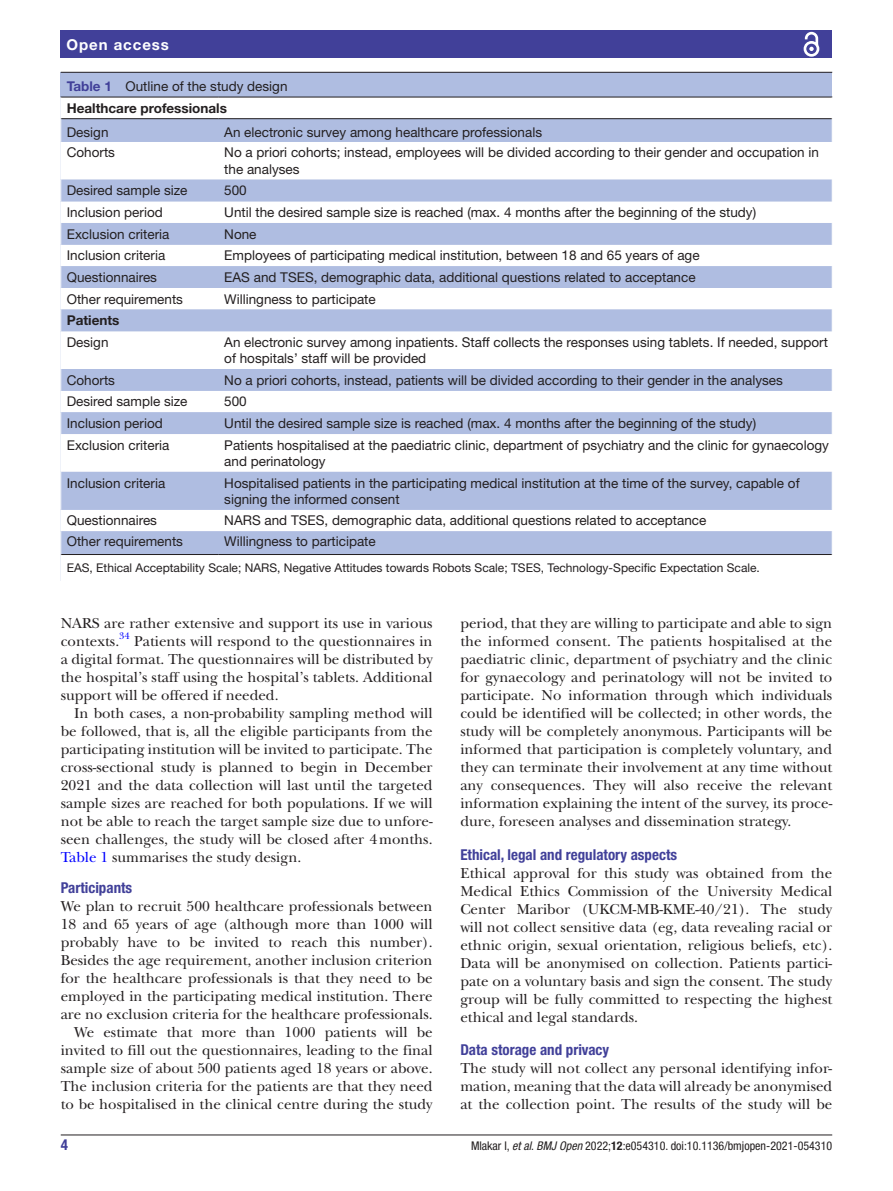
<style>
.page{position:relative;width:893px;height:1191px;background:#fff}
.page>*{position:absolute;margin:0;border:0;box-sizing:border-box;transform-origin:0 0}
.t1{font:15px/18px "New Baskerville";color:#231f20;text-align:justify}
.t2{font:700 condensed 15px "Helvetica Neue LT Std";color:#414099}
.t3{font:700 15px "Helvetica Neue LT Std";letter-spacing:.065em;color:#fff}
.t4{font:13.5px/16.2px "Helvetica Neue LT Std";color:#231f20}
.t5{font:700 13.5px "Helvetica Neue LT Std";color:#231f20}
.t6{font:12px "Helvetica Neue LT Std";color:#231f20}
.t7{font:condensed 12px "Helvetica Neue LT Std";color:#231f20}
.t8{font:9.9px "New Baskerville";color:#00f}
.s1{font-weight:700;color:#414099}
.s2{font-weight:700}
.s3{color:#00f}
.s4{font-style:italic}
</style>
<div class="page">
<hr style="left:61px;top:1134px;width:771px;height:1px;background:#231f20">
<div style="left:61px;top:31px;width:771px;height:27px;background:#414099"></div>
<svg style="left:803px;top:31px;width:17px;height:26px"></svg>
<div style="left:61px;top:73px;width:771px;height:508px;background:#afbde1"></div>
<hr style="left:61px;top:72px;width:771px;height:1px;background:#231f20">
<div style="left:61px;top:98px;width:771px;height:483px;background:#fff"></div>
<svg style="left:61px;top:119px;width:771px;height:435px"></svg>
<hr style="left:218px;top:118px;width:614px;height:1px;background:#231f20">
<hr style="left:61px;top:97px;width:157px;height:1px;background:#231f20">
<hr style="left:218px;top:97px;width:614px;height:1px;background:#231f20">
<hr style="left:61px;top:118px;width:157px;height:1px;background:#231f20">
<hr style="left:218px;top:554px;width:614px;height:1px;background:#231f20">
<hr style="left:61px;top:554px;width:157px;height:1px;background:#231f20">
<svg style="left:60px;top:97px;width:1px;height:45px"></svg>
<svg style="left:60px;top:180px;width:1px;height:151px"></svg>
<svg style="left:60px;top:369px;width:1px;height:65px"></svg>
<svg style="left:60px;top:510px;width:1px;height:71px"></svg>
<hr style="left:67px;top:571px;width:765px;height:2px;background:#fff">
<p class="t3" style="left:66px;top:35px;width:104px">Open access</p>
<p class="t4" style="left:67px;top:75px;width:222px;line-height:22px"><span class="s1">Table 1</span> Outline of the study design<br><span class="s2">Healthcare professionals</span></p>
<p class="t4" style="left:67px;top:124px;width:43px">Design</p>
<p class="t4" style="left:224px;top:124px;width:319px">An electronic survey among healthcare professionals</p>
<p class="t4" style="left:67px;top:144px;width:50px">Cohorts</p>
<p class="t4" style="left:224px;top:144px;width:596px">No a priori cohorts; instead, employees will be divided according to their gender and occupation in the analyses</p>
<p class="t4" style="left:67px;top:182px;width:122px">Desired sample size</p>
<p class="t4" style="left:224px;top:182px;width:24px">500</p>
<p class="t4" style="left:67px;top:204px;width:98px">Inclusion period</p>
<p class="t4" style="left:224px;top:204px;width:533px">Until the desired sample size is reached (max. 4 months after the beginning of the study)</p>
<p class="t4" style="left:67px;top:225px;width:104px">Exclusion criteria</p>
<p class="t4" style="left:224px;top:225px;width:34px">None</p>
<p class="t4" style="left:67px;top:247px;width:100px">Inclusion criteria</p>
<p class="t4" style="left:224px;top:247px;width:477px">Employees of participating medical institution, between 18 and 65 years of age</p>
<p class="t4" style="left:67px;top:269px;width:92px">Questionnaires</p>
<p class="t4" style="left:224px;top:269px;width:473px">EAS and TSES, demographic data, additional questions related to acceptance</p>
<p class="t4" style="left:67px;top:290px;width:118px">Other requirements</p>
<p class="t4" style="left:224px;top:290px;width:153px">Willingness to participate</p>
<p class="t5" style="left:67px;top:312px;width:54px">Patients</p>
<p class="t4" style="left:67px;top:334px;width:43px">Design</p>
<p class="t4" style="left:224px;top:334px;width:605px">An electronic survey among inpatients. Staff collects the responses using tablets. If needed, support of hospitals’ staff will be provided</p>
<p class="t4" style="left:67px;top:372px;width:50px">Cohorts</p>
<p class="t4" style="left:224px;top:372px;width:560px">No a priori cohorts, instead, patients will be divided according to their gender in the analyses</p>
<p class="t4" style="left:67px;top:393px;width:122px">Desired sample size</p>
<p class="t4" style="left:224px;top:393px;width:24px">500</p>
<p class="t4" style="left:67px;top:415px;width:98px">Inclusion period</p>
<p class="t4" style="left:224px;top:415px;width:533px">Until the desired sample size is reached (max. 4 months after the beginning of the study)</p>
<p class="t4" style="left:67px;top:436px;width:104px">Exclusion criteria</p>
<p class="t4" style="left:224px;top:436px;width:606px">Patients hospitalised at the paediatric clinic, department of psychiatry and the clinic for gynaecology and perinatology</p>
<p class="t4" style="left:67px;top:474px;width:100px">Inclusion criteria</p>
<p class="t4" style="left:224px;top:474px;width:577px">Hospitalised patients in the participating medical institution at the time of the survey, capable of signing the informed consent</p>
<p class="t4" style="left:67px;top:512px;width:92px">Questionnaires</p>
<p class="t4" style="left:224px;top:512px;width:484px">NARS and TSES, demographic data, additional questions related to acceptance</p>
<p class="t4" style="left:67px;top:532px;width:118px">Other requirements</p>
<p class="t4" style="left:224px;top:532px;width:153px">Willingness to participate</p>
<p class="t6" style="left:67px;top:560px;width:695px">EAS, Ethical Acceptability Scale; NARS, Negative Attitudes towards Robots Scale; TSES, Technology-Specific Expectation Scale.</p>
<p class="t1" style="left:61px;top:614px;width:373px">NARS are rather extensive and support its use in various contexts.</p>
<p class="t8" style="left:119px;top:630px;width:12px">34</p>
<p class="t1" style="left:61px;top:632px;width:373px;text-indent:73px">Patients will respond to the questionnaires in a digital format. The questionnaires will be distributed by the hospital’s staff using the hospital’s tablets. Additional support will be offered if needed.</p>
<p class="t1" style="left:61px;top:704px;width:373px;text-indent:14px">In both cases, a non-probability sampling method will be followed, that is, all the eligible participants from the participating institution will be invited to participate. The cross-sectional study is planned to begin in December 2021 and the data collection will last until the targeted sample sizes are reached for both populations. If we will not be able to reach the target sample size due to unfore&shy;seen challenges, the study will be closed after 4months.<br><span class="s3">Table 1</span> summarises the study design.</p>
<p class="t2" style="left:61px;top:879px;width:73px">Participants</p>
<p class="t1" style="left:61px;top:897px;width:373px;text-align:right">We plan to recruit 500 healthcare professionals between 18 and 65 years of age (although more than 1000 will probably have to be invited to reach this number).<br>Besides the age requirement, another inclusion criterion for the healthcare professionals is that they need to be employed in the participating medical institution. There are no exclusion criteria for the healthcare professionals.<br>We estimate that more than 1000 patients will be invited to fill out the questionnaires, leading to the final sample size of about 500 patients aged 18 years or above.<br>The inclusion criteria for the patients are that they need to be hospitalised in the clinical centre during the study</p>
<p class="t1" style="left:460px;top:614px;width:373px">period, that they are willing to participate and able to sign the informed consent. The patients hospitalised at the paediatric clinic, department of psychiatry and the clinic for gynaecology and perinatology will not be invited to participate. No information through which individuals could be identified will be collected; in other words, the study will be completely anonymous. Participants will be informed that participation is completely voluntary, and they can terminate their involvement at any time without any consequences. They will also receive the relevant information explaining the intent of the survey, its proce&shy;dure, foreseen analyses and dissemination strategy.</p>
<p class="t2" style="left:460px;top:845px;width:218px">Ethical, legal and regulatory aspects</p>
<p class="t1" style="left:460px;top:863px;width:373px">Ethical approval for this study was obtained from the Medical Ethics Commission of the University Medical Center Maribor (UKCM-MB-KME-40/21). The study will not collect sensitive data (eg, data revealing racial or ethnic origin, sexual orientation, religious beliefs, etc).<br>Data will be anonymised on collection. Patients partici&shy;pate on a voluntary basis and sign the consent. The study group will be fully committed to respecting the highest ethical and legal standards.</p>
<p class="t2" style="left:460px;top:1041px;width:150px">Data storage and privacy</p>
<p class="t1" style="left:460px;top:1059px;width:373px">The study will not collect any personal identifying infor&shy;mation, meaning that the data will already be anonymised at the collection point. The results of the study will be</p>
<p class="t2" style="left:61px;top:1135px;width:9px">4</p>
<p class="t7" style="left:471px;top:1138px;width:363px">Mlakar I, <span class="s4">et al</span>. <span class="s4">BMJ Open</span> 2022;<span class="s2">12</span>:e054310. doi:10.1136/bmjopen-2021-054310</p>
</div>
